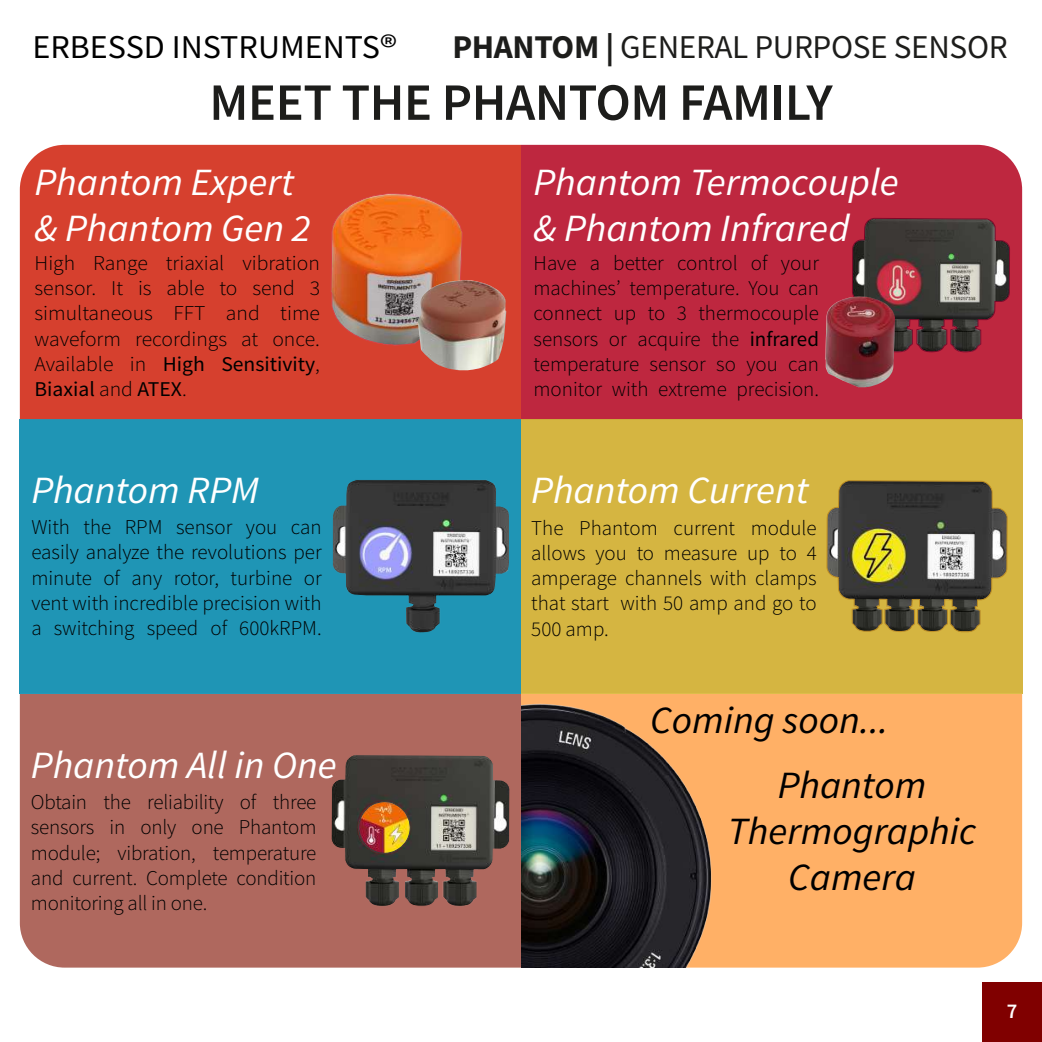
<style>
.page{position:relative;width:1042px;height:1042px;background:#fff}
.page>*{position:absolute;margin:0;border:0;box-sizing:border-box;transform-origin:0 0}
.t1{font:600 52.5px "Source Sans Pro";letter-spacing:-.01em;color:#1d1d1b}
.t2{font:italic 38.5px/46.2px "Source Sans Pro";color:#fff}
.t3{font:italic 38.5px/64.9px "Source Sans Pro";color:#000}
.t4{font:33.25px "Source Sans Pro";letter-spacing:-.01em;color:#1d1d1b}
.t5{font:33.25px "Source Sans Pro";color:#000}
.t6{font:300 21px/25.2px "Source Sans Pro";color:#000;text-align:justify}
.t7{font:600 21px "Source Sans Pro";color:#fff}
.s1{font-weight:700}
.s2{font-weight:400}
</style>
<div class="page">
<div style="left:521px;top:145px;width:501px;height:274px;background:#be273f"></div>
<div style="left:20px;top:693px;width:501px;height:274px;background:#af685e"></div>
<div style="left:20px;top:419px;width:501px;height:274px;background:#1f95b5"></div>
<div style="left:521px;top:693px;width:501px;height:274px;background:#ffb066"></div>
<div style="left:521px;top:419px;width:501px;height:274px;background:#d5b541"></div>
<div style="left:20px;top:145px;width:501px;height:274px;background:#d6402e"></div>
<div style="left:982px;top:982px;width:60px;height:60px;background:#800000"></div>
<svg style="left:330px;top:754px;width:181px;height:214px;background:#7a5952"></svg>
<img style="left:358px;top:800px;width:53px;height:54px">
<img style="left:330px;top:193px;width:133px;height:153px">
<img style="left:418px;top:280px;width:88px;height:90px">
<svg style="left:331px;top:395px;width:179px;height:238px"></svg>
<svg style="left:851px;top:217px;width:159px;height:136px;background:#674345"></svg>
<img style="left:825px;top:296px;width:70px;height:91px">
<img style="left:521px;top:700px;width:196px;height:267px">
<svg style="left:826px;top:480px;width:182px;height:152px;background:#6e6744"></svg>
<h3 class="t5" style="left:33px;top:25px;width:366px">ERBESSD INSTRUMENTS®</h3>
<h3 class="t4" style="left:452px;top:26px;width:557px"><span class="s1">PHANTOM |</span> GENERAL PURPOSE SENSOR</h3>
<h1 class="t1" style="left:209px;top:68px;width:625px">MEET THE PHANTOM FAMILY</h1>
<h2 class="t2" style="left:35px;top:158px;width:278px">Phantom Expert &amp; Phantom Gen 2</h2>
<p class="t6" style="left:35px;top:250px;width:287px">High Range triaxial vibration sensor. It is able to send 3 simultaneous FFT and time waveform recordings at once.<br>Available in <span class="s2">High Sensitivity</span>, <span class="s2">Biaxial</span> and <span class="s2">ATEX</span>.</p>
<h2 class="t2" style="left:31px;top:466px;width:229px">Phantom RPM</h2>
<p class="t6" style="left:31px;top:514px;width:292px">With the RPM sensor you can easily analyze the revolutions per minute of any rotor, turbine or vent with incredible precision with a switching speed of 600kRPM.</p>
<h2 class="t2" style="left:31px;top:741px;width:307px">Phantom All in One</h2>
<p class="t6" style="left:31px;top:789px;width:287px">Obtain the reliability of three sensors in only one Phantom module; vibration, temperature and current. Complete condition monitoring all in one.</p>
<h2 class="t2" style="left:533px;top:158px;width:367px">Phantom Termocouple &amp; Phantom Infrared</h2>
<p class="t6" style="left:533px;top:250px;width:287px">Have a better control of your machines’ temperature. You can connect up to 3 thermocouple sensors or acquire the <span class="s2">infrared </span>temperature sensor so you can monitor with extreme precision.</p>
<h2 class="t2" style="left:531px;top:467px;width:279px">Phantom Current</h2>
<p class="t6" style="left:531px;top:515px;width:287px">The Phantom current module allows you to measure up to 4 amperage channels with clamps that start with 50 amp and go to 500 amp.</p>
<h2 class="t3" style="left:778px;top:687px;width:150px;text-indent:-128px">Coming soon...<br>Phantom</h2>
<h2 class="t3" style="left:728px;top:807px;width:250px;line-height:46.2px;text-align:center">Thermographic<br>Camera</h2>
<p class="t7" style="left:1007px;top:997px;width:12px">7</p>
</div>
